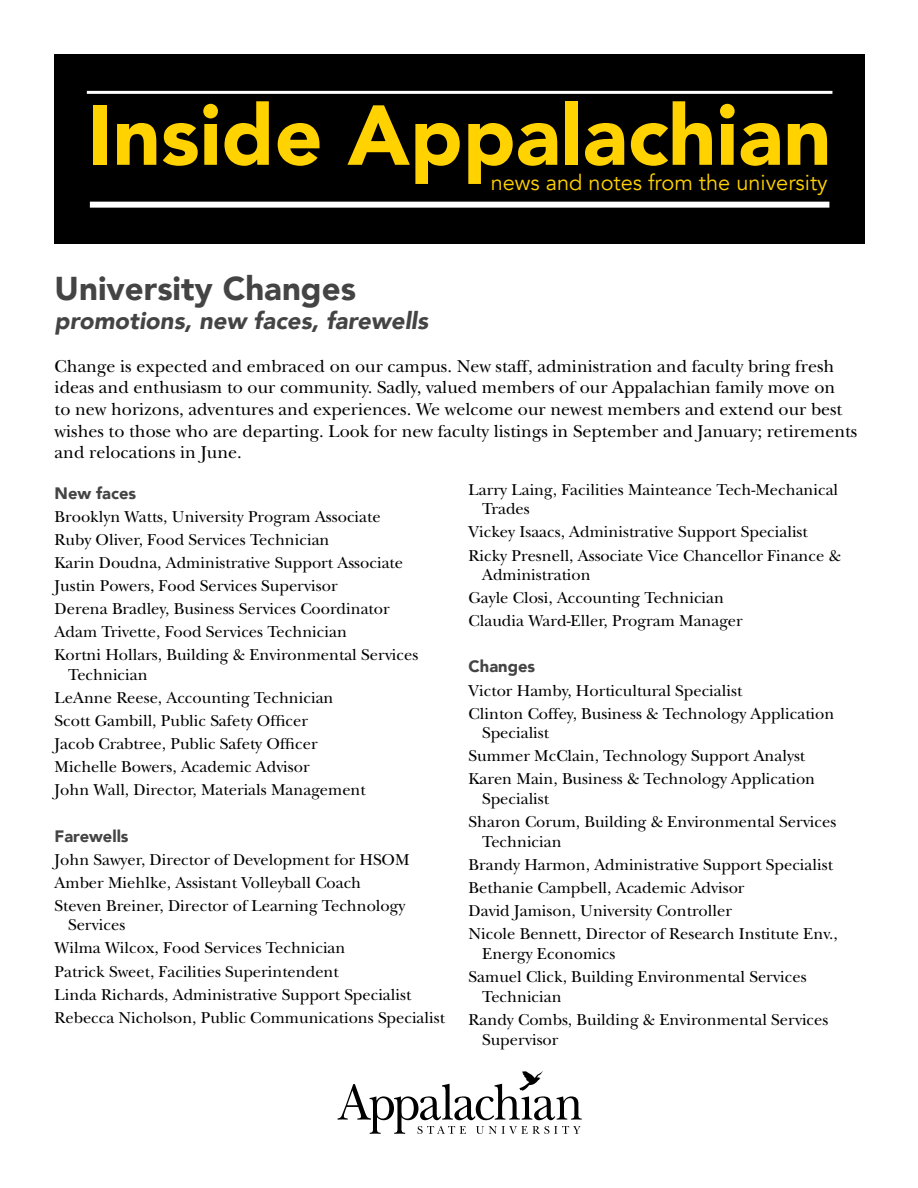
<style>
.page{position:relative;width:918px;height:1188px;background:#fff}
.page>*{position:absolute;margin:0;border:0;box-sizing:border-box;transform-origin:0 0}
.t1{font:900 84px "Avenir";color:#ffd200}
.t2{font:900 33px "Avenir";color:#444}
.t3{font:italic 900 24px "Avenir";color:#444}
.t4{font:21.75px "Avenir";color:#ffd200}
.t5{font:18px/21.6px "New Baskerville";color:#000}
.t6{font:16.5px/23.1px "New Baskerville";color:#000}
.t7{font:900 16.5px "Avenir";color:#444}
</style>
<div class="page">
<div style="left:55px;top:54px;width:810px;height:189px;background:#000"></div>
<svg style="left:338px;top:1071px;width:244px;height:63px"></svg>
<div style="left:90px;top:202px;width:739px;height:6px;background:#fff"></div>
<hr style="left:87px;top:91px;width:745px;height:3px;background:#fff">
<h1 class="t1" style="left:88px;top:64px;width:745px">Inside Appalachian</h1>
<h3 class="t4" style="left:491px;top:170px;width:339px">news and notes from the university</h3>
<h2 class="t2" style="left:55px;top:260px;width:303px">University Changes</h2>
<h3 class="t3" style="left:55px;top:300px;width:375px">promotions, new faces, farewells</h3>
<p class="t5" style="left:55px;top:355px;width:804px">Change is expected and embraced on our campus. New staff, administration and faculty bring fresh ideas and enthusiasm to our community. Sadly, valued members of our Appalachian family move on<br>to new horizons, adventures and experiences. We welcome our newest members and extend our best wishes to those who are departing. Look for new faculty listings in September and January; retirements and relocations in June.</p>
<p class="t7" style="left:55px;top:479px;width:83px">New faces</p>
<p class="t6" style="left:55px;top:506px;width:365px">Brooklyn Watts, University Program Associate Ruby Oliver, Food Services Technician<br>Karin Doudna, Administrative Support Associate Justin Powers, Food Services Supervisor<br>Derena Bradley, Business Services Coordinator Adam Trivette, Food Services Technician<br>Kortni Hollars, Building &amp; Environmental Services</p>
<p class="t6" style="left:55px;top:664px;width:313px;text-indent:13px">Technician<br>LeAnne Reese, Accounting Technician Scott Gambill, Public Safety Officer<br>Jacob Crabtree, Public Safety Officer Michelle Bowers, Academic Advisor<br>John Wall, Director, Materials Management</p>
<p class="t7" style="left:55px;top:822px;width:75px">Farewells</p>
<p class="t6" style="left:55px;top:848px;width:357px">John Sawyer, Director of Development for HSOM<br>Amber Miehlke, Assistant Volleyball Coach<br>Steven Breiner, Director of Learning Technology</p>
<p class="t6" style="left:55px;top:914px;width:392px;text-indent:13px">Services<br>Wilma Wilcox, Food Services Technician<br>Patrick Sweet, Facilities Superintendent<br>Linda Richards, Administrative Support Specialist Rebecca Nicholson, Public Communications Specialist</p>
<p class="t6" style="left:482px;top:480px;width:358px;line-height:19.8px;text-indent:-13px">Larry Laing, Facilities Mainteance Tech-Mechanical<br>Trades</p>
<p class="t6" style="left:469px;top:521px;width:374px">Vickey Isaacs, Administrative Support Specialist<br>Ricky Presnell, Associate Vice Chancellor Finance &amp;</p>
<p class="t6" style="left:469px;top:564px;width:276px;text-indent:13px">Administration<br>Gayle Closi, Accounting Technician<br>Claudia Ward-Eller, Program Manager</p>
<p class="t7" style="left:469px;top:653px;width:68px">Changes</p>
<p class="t6" style="left:469px;top:679px;width:367px">Victor Hamby, Horticultural Specialist<br>Clinton Coffey, Business &amp; Technology Application</p>
<p class="t6" style="left:469px;top:722px;width:348px;text-indent:13px">Specialist<br>Summer McClain, Technology Support Analyst<br>Karen Main, Business &amp; Technology Application</p>
<p class="t6" style="left:469px;top:787px;width:369px;text-indent:13px">Specialist<br>Sharon Corum, Building &amp; Environmental Services</p>
<p class="t6" style="left:469px;top:830px;width:371px;text-indent:13px">Technician<br>Brandy Harmon, Administrative Support Specialist Bethanie Campbell, Academic Advisor<br>David Jamison, University Controller<br>Nicole Bennett, Director of Research Institute Env.,</p>
<p class="t6" style="left:469px;top:942px;width:339px;text-indent:13px">Energy Economics<br>Samuel Click, Building Environmental Services</p>
<p class="t6" style="left:469px;top:985px;width:361px;text-indent:13px">Technician<br>Randy Combs, Building &amp; Environmental Services</p>
<p class="t6" style="left:482px;top:1028px;width:78px">Supervisor</p>
</div>
